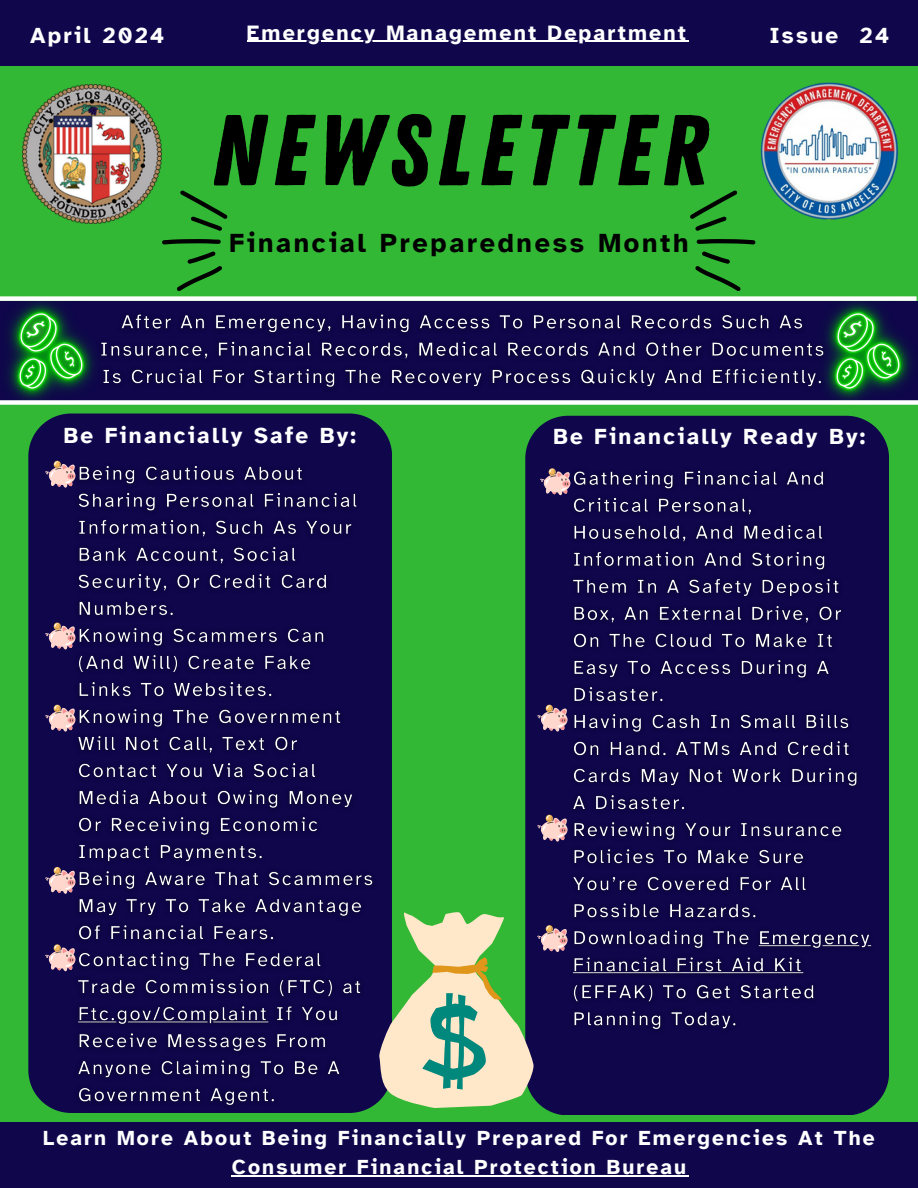
<style>
.page{position:relative;width:918px;height:1188px;background:#32b835}
.page>*{position:absolute;margin:0;border:0;box-sizing:border-box;transform-origin:0 0}
.t1{font:100.5px "Zing Rust Base";letter-spacing:.07em;color:#000}
.t2{font:700 27px "Atkinson Hyperlegible";letter-spacing:.1em;color:#000}
.t3{font:700 22.5px "Atkinson Hyperlegible";letter-spacing:.1em;color:#fff}
.t4{font:700 21.45px "Atkinson Hyperlegible";letter-spacing:.1em;color:#fff}
.t5{font:700 21px/29.2px "Atkinson Hyperlegible";letter-spacing:.1em;color:#fff;text-align:center}
</style>
<div class="page">
<div style="left:0;top:0;width:918px;height:66px;background:#0f064b"></div>
<img style="left:23px;top:85px;width:138px;height:138px">
<img style="left:760px;top:82px;width:138px;height:138px">
<div style="left:0;top:1122px;width:918px;height:66px;background:#0f064b"></div>
<div style="left:0;top:296px;width:917px;height:5px;background:#fff"></div>
<div style="left:0;top:301px;width:918px;height:99px;background:#0f064b"></div>
<img style="left:7px;top:301px;width:84px;height:99px">
<img style="left:91px;top:314px;width:728px;height:73px">
<img style="left:819px;top:301px;width:92px;height:99px">
<div style="left:28px;top:414px;width:364px;height:692px;background:#0f064b"></div>
<div style="left:0;top:400px;width:918px;height:5px;background:#fff"></div>
<div style="left:525px;top:416px;width:364px;height:699px;background:#0f064b"></div>
<img style="left:544px;top:462px;width:335px;height:577px">
<img style="left:48px;top:456px;width:335px;height:657px">
<svg style="left:45px;top:461px;width:30px;height:27px"></svg>
<svg style="left:45px;top:623px;width:30px;height:27px"></svg>
<svg style="left:45px;top:705px;width:30px;height:27px"></svg>
<svg style="left:45px;top:868px;width:30px;height:26px"></svg>
<svg style="left:45px;top:945px;width:30px;height:26px"></svg>
<svg style="left:540px;top:469px;width:30px;height:26px"></svg>
<svg style="left:537px;top:705px;width:31px;height:27px"></svg>
<svg style="left:537px;top:815px;width:31px;height:27px"></svg>
<svg style="left:180px;top:190px;width:48px;height:41px"></svg>
<svg style="left:162px;top:239px;width:59px;height:6px"></svg>
<svg style="left:177px;top:251px;width:45px;height:40px"></svg>
<svg style="left:690px;top:190px;width:47px;height:41px"></svg>
<svg style="left:697px;top:239px;width:58px;height:6px"></svg>
<svg style="left:695px;top:251px;width:46px;height:40px"></svg>
<svg style="left:378px;top:911px;width:190px;height:197px"></svg>
<hr style="left:247px;top:41px;width:441px;height:1px;background:#fff">
<svg style="left:232px;top:1175px;width:16px;height:1px"></svg>
<hr style="left:248px;top:1175px;width:440px;height:1px;background:#fff">
<p class="t3" style="left:30px;top:22px;width:136px">April 2024</p>
<h2 class="t4" style="left:247px;top:19px;width:441px">Emergency Management Department</h2>
<p class="t3" style="left:769px;top:22px;width:121px">Issue 24</p>
<h3 class="t1" style="left:211px;top:92px;width:498px">NEWSLETTER</h3>
<p class="t2" style="left:229px;top:226px;width:461px">Financial Preparedness Month</p>
<p class="t3" style="left:64px;top:421px;width:294px">Be Financially Safe By:</p>
<h1 class="t3" style="left:553px;top:423px;width:313px">Be Financially Ready By:</h1>
<p class="t5" style="left:43px;top:1123px;width:833px">Learn More About Being Financially Prepared For Emergencies At The<br>Consumer Financial Protection Bureau</p>
</div>
